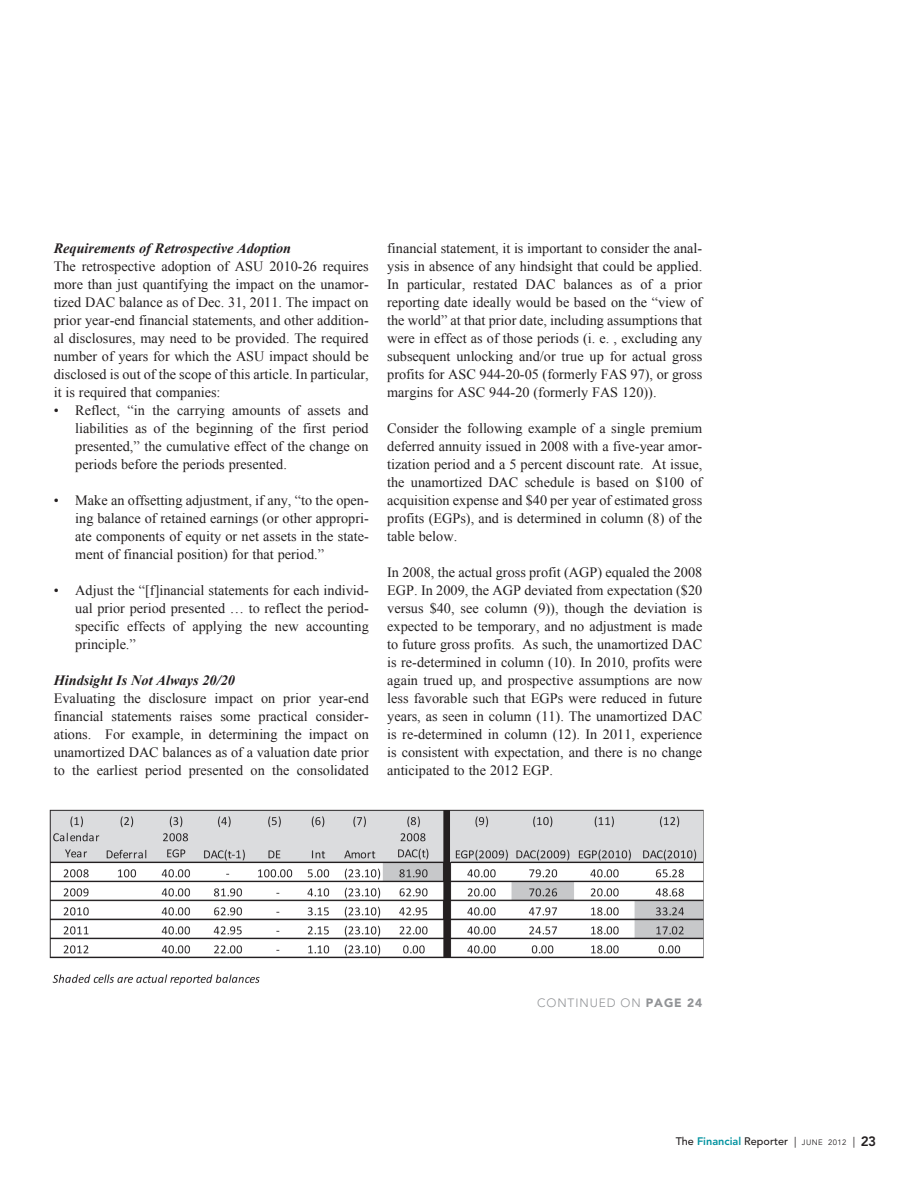
<style>
.page{position:relative;width:917px;height:1186px;background:#fff}
.page>*{position:absolute;margin:0;border:0;box-sizing:border-box;transform-origin:0 0}
.t1{font:14.25px/18px "Times New Roman";color:#231f20;text-align:justify}
.t2{font:italic 700 14.25px "Times New Roman";color:#231f20}
.t3{font:300 12px "Avenir LT Std";letter-spacing:.075em;color:#919396}
.t4{font:500 10.8px "Avenir LT Std";color:#231f20}
.s1{font-weight:900}
.s2{font-weight:800;color:#00929f}
.s3{font-weight:400}
.s4{font-weight:400;font-size:7.8px}
.s5{font-weight:800;font-size:13.5px}
</style>
<div class="page">
<img style="left:49px;top:809px;width:655px;height:176px">
<p class="t2" style="left:54px;top:238px;width:239px">Requirements of Retrospective Adoption</p>
<p class="t1" style="left:54px;top:257px;width:317px">The retrospective adoption of ASU 2010-26 requires more than just quantifying the impact on the unamor&shy;tized DAC balance as of Dec. 31, 2011. The impact on prior year-end financial statements, and other addition&shy;al disclosures, may need to be provided. The required number of years for which the ASU impact should be disclosed is out of the scope of this article. In particular, it is required that companies:</p>
<p class="t1" style="left:75px;top:401px;width:295px;text-indent:-22px">• Reflect, “in the carrying amounts of assets and liabilities as of the beginning of the first period presented,” the cumulative effect of the change on periods before the periods presented.</p>
<p class="t1" style="left:75px;top:491px;width:295px;text-indent:-22px">• Make an offsetting adjustment, if any, “to the open&shy;ing balance of retained earnings (or other appropri&shy;ate components of equity or net assets in the state&shy;ment of financial position) for that period.”</p>
<p class="t1" style="left:75px;top:581px;width:295px;text-indent:-22px">• Adjust the “[f]inancial statements for each individ&shy;ual prior period presented … to reflect the period&shy;specific effects of applying the new accounting principle.”</p>
<p class="t2" style="left:54px;top:670px;width:183px">Hindsight Is Not Always 20/20</p>
<p class="t1" style="left:54px;top:689px;width:317px">Evaluating the disclosure impact on prior year-end financial statements raises some practical consider&shy;ations. For example, in determining the impact on unamortized DAC balances as of a valuation date prior to the earliest period presented on the consolidated</p>
<p class="t1" style="left:387px;top:239px;width:317px">financial statement, it is important to consider the anal&shy;ysis in absence of any hindsight that could be applied.<br>In particular, restated DAC balances as of a prior reporting date ideally would be based on the “view of the world” at that prior date, including assumptions that were in effect as of those periods (i. e. , excluding any subsequent unlocking and/or true up for actual gross profits for ASC 944-20-05 (formerly FAS 97), or gross margins for ASC 944-20 (formerly FAS 120)).</p>
<p class="t1" style="left:387px;top:419px;width:316px">Consider the following example of a single premium deferred annuity issued in 2008 with a five-year amor&shy;tization period and a 5 percent discount rate. At issue, the unamortized DAC schedule is based on $100 of acquisition expense and $40 per year of estimated gross profits (EGPs), and is determined in column (8) of the table below.</p>
<p class="t1" style="left:387px;top:563px;width:317px">In 2008, the actual gross profit (AGP) equaled the 2008<br>EGP. In 2009, the AGP deviated from expectation ($20 versus $40, see column (9)), though the deviation is expected to be temporary, and no adjustment is made to future gross profits. As such, the unamortized DAC is re-determined in column (10). In 2010, profits were again trued up, and prospective assumptions are now less favorable such that EGPs were reduced in future years, as seen in column (11). The unamortized DAC is re-determined in column (12). In 2011, experience is consistent with expectation, and there is no change anticipated to the 2012 EGP.</p>
<p class="t3" style="left:537px;top:996px;width:167px">CONTINUED ON <span class="s1">PAGE 24</span></p>
<p class="t4" style="left:676px;top:1134px;width:202px">The <span class="s2">Financial</span> Reporter <span class="s3">|</span> <span class="s4">JUNE 2012</span> <span class="s3">|</span> <span class="s5">23</span></p>
</div>
